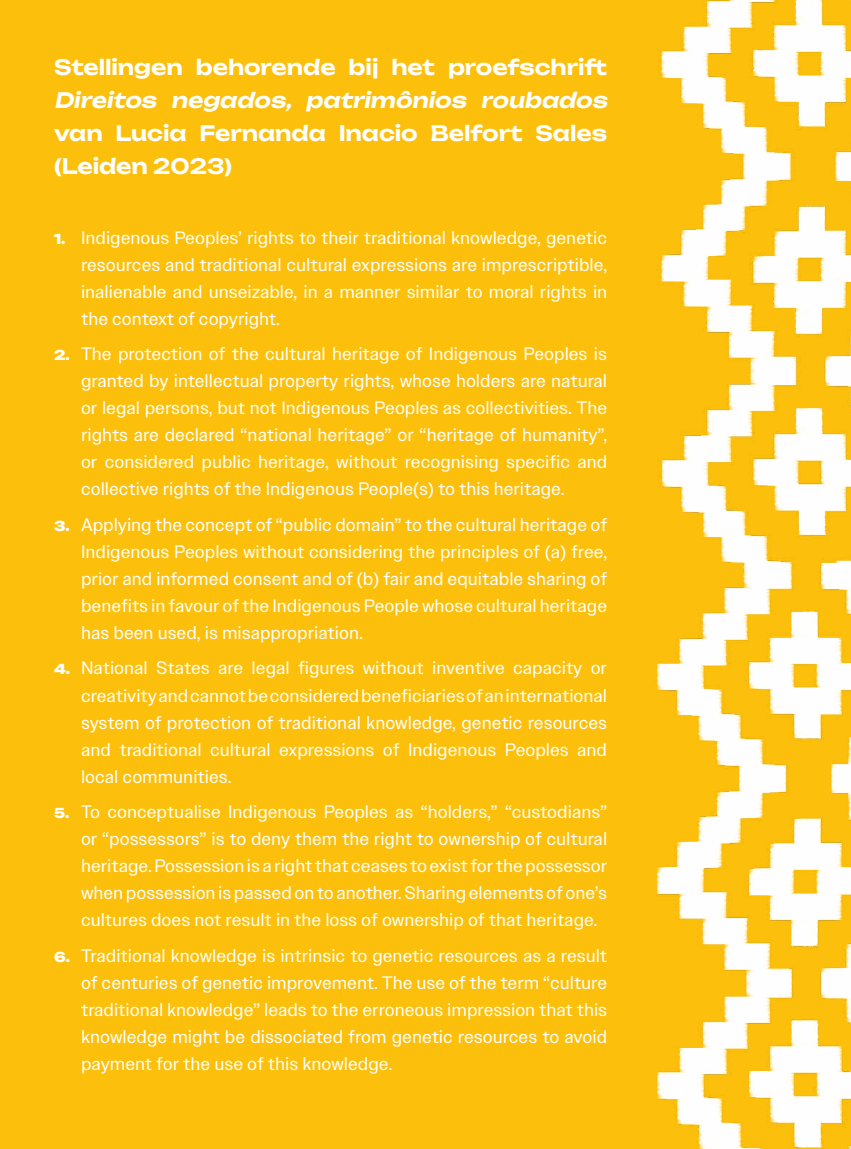
<style>
.page{position:relative;width:851px;height:1149px;background:#fff}
.page>*{position:absolute;margin:0;border:0;box-sizing:border-box;transform-origin:0 0}
.t1{font:21px/33px "Unbounded";color:#fff}
.t2{font:italic 21px "Unbounded";color:#fff}
.t3{font:18px/27px "Owners Text";color:#fff;text-align:justify}
.s1{font-family:"Unbounded";font-size:13.5px}
</style>
<div class="page">
<div style="left:0;top:0;width:850px;height:1148px;background:#fcc00c"></div>
<img style="left:656px;top:0;width:194px;height:1148px">
<p class="t1" style="left:54px;top:49px;width:554px">Stellingen behorende bij het proefschrift</p>
<p class="t2" style="left:54px;top:83px;width:560px">Direitos negados, patrimônios roubados</p>
<p class="t1" style="left:54px;top:115px;width:554px">van Lucia Fernanda Inacio Belfort Sales (Leiden 2023)</p>
<p class="t3" style="left:81px;top:224px;width:527px;text-indent:-27px"><span class="s1">1.</span> Indigenous Peoples’ rights to their traditional knowledge, genetic resources and traditional cultural expressions are imprescriptible, inalienable and unseizable, in a manner similar to moral rights in the context of copyright.</p>
<p class="t3" style="left:81px;top:340px;width:527px;text-indent:-27px"><span class="s1">2.</span> The protection of the cultural heritage of Indigenous Peoples is granted by intellectual property rights, whose holders are natural or legal persons, but not Indigenous Peoples as collectivities. The rights are declared “national heritage” or “heritage of humanity”, or considered public heritage, without recognising specific and collective rights of the Indigenous People(s) to this heritage.</p>
<p class="t3" style="left:81px;top:511px;width:527px;text-indent:-27px"><span class="s1">3.</span> Applying the concept of “public domain” to the cultural heritage of Indigenous Peoples without considering the principles of (a) free, prior and informed consent and of (b) fair and equitable sharing of benefits in favour of the Indigenous People whose cultural heritage has been used, is misappropriation.</p>
<p class="t3" style="left:81px;top:654px;width:527px;text-indent:-27px"><span class="s1">4.</span> National States are legal figures without inventive capacity or creativity and cannot be considered beneficiaries of an international system of protection of traditional knowledge, genetic resources and traditional cultural expressions of Indigenous Peoples and local communities.</p>
<p class="t3" style="left:81px;top:798px;width:527px;text-indent:-27px"><span class="s1">5.</span> To conceptualise Indigenous Peoples as “holders,” “custodians” or “possessors” is to deny them the right to ownership of cultural heritage. Possession is a right that ceases to exist for the possessor when possession is passed on to another. Sharing elements of one’s cultures does not result in the loss of ownership of that heritage.</p>
<p class="t3" style="left:81px;top:941px;width:527px;text-indent:-27px"><span class="s1">6.</span> Traditional knowledge is intrinsic to genetic resources as a result of centuries of genetic improvement. The use of the term “culture traditional knowledge” leads to the erroneous impression that this knowledge might be dissociated from genetic resources to avoid payment for the use of this knowledge.</p>
</div>
